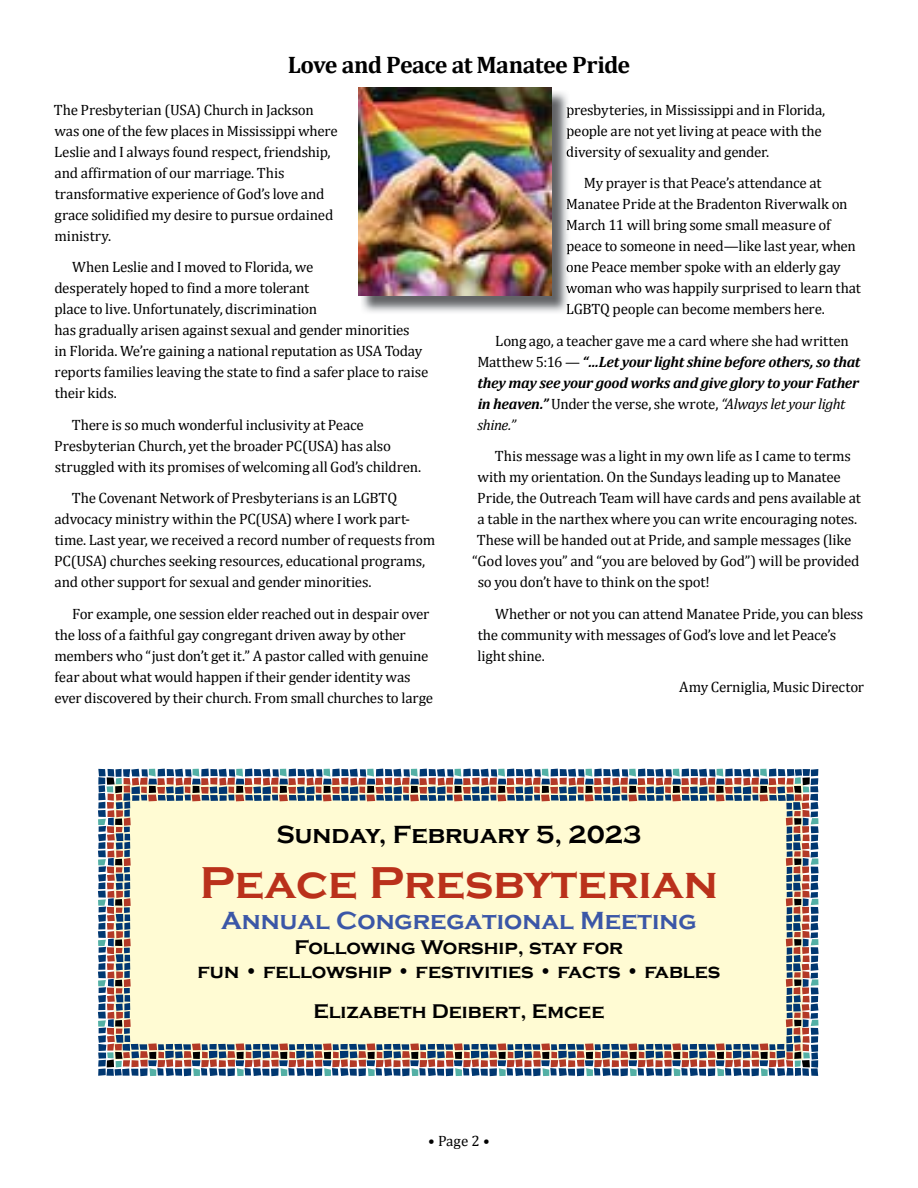
<style>
.page{position:relative;width:918px;height:1188px;background:#fff}
.page>*{position:absolute;margin:0;border:0;box-sizing:border-box;transform-origin:0 0}
.t1{font:700 45.9px "Copperplate Gothic";color:#ba311b}
.t2{font:700 25.5px "Copperplate Gothic";color:#3b57a7}
.t3{font:700 25.5px "Copperplate Gothic";color:#000}
.t4{font:700 24px "Cambria";letter-spacing:-.025em;color:#000}
.t5{font:700 20.4px/24.5px "Copperplate Gothic";color:#000;text-align:center}
.t6{font:15px/21px "Cambria";letter-spacing:-.015em;color:#000}
.t7{font:italic 700 15px/21px "Cambria";letter-spacing:-.025em;color:#000}
.s1{font-weight:400;font-style:normal}
.s2{font-weight:400}
</style>
<div class="page">
<img style="left:362px;top:90px;width:208px;height:224px">
<img style="left:567px;top:104px;width:3px;height:14px">
<img style="left:567px;top:125px;width:3px;height:14px">
<img style="left:567px;top:146px;width:3px;height:14px">
<svg style="left:567px;top:199px;width:3px;height:10px"></svg>
<svg style="left:567px;top:220px;width:3px;height:13px"></svg>
<svg style="left:567px;top:241px;width:3px;height:13px"></svg>
<svg style="left:567px;top:262px;width:3px;height:13px"></svg>
<svg style="left:566px;top:283px;width:4px;height:13px"></svg>
<svg style="left:567px;top:304px;width:3px;height:10px"></svg>
<img style="left:358px;top:88px;width:193px;height:208px">
<svg style="left:98px;top:769px;width:721px;height:307px"></svg>
<h3 class="t4" style="left:288px;top:50px;width:344px">Love and Peace at Manatee Pride</h3>
<p class="t6" style="left:54px;top:99px;width:285px">The Presbyterian (USA) Church in Jackson was one of the few places in Mississippi where Leslie and I always found respect, friendship, and affirmation of our marriage. This transformative experience of God’s love and grace solidified my desire to pursue ordained ministry.</p>
<p class="t6" style="left:54px;top:256px;width:375px;text-indent:18px">When Leslie and I moved to Florida, we<br>desperately hoped to find a more tolerant<br>place to live. Unfortunately, discrimination<br>has gradually arisen against sexual and gender minorities<br>in Florida. We’re gaining a national reputation as USA Today reports families leaving the state to find a safer place to raise their kids.</p>
<p class="t6" style="left:54px;top:414px;width:368px;text-indent:18px">There is so much wonderful inclusivity at Peace<br>Presbyterian Church, yet the broader PC(USA) has also struggled with its promises of welcoming all God’s children.</p>
<p class="t6" style="left:54px;top:487px;width:382px;text-indent:18px">The Covenant Network of Presbyterians is an LGBTQ advocacy ministry within the PC(USA) where I work part&shy;time. Last year, we received a record number of requests from PC(USA) churches seeking resources, educational programs, and other support for sexual and gender minorities.</p>
<p class="t6" style="left:54px;top:603px;width:380px;text-indent:18px">For example, one session elder reached out in despair over the loss of a faithful gay congregant driven away by other members who “just don’t get it.” A pastor called with genuine fear about what would happen if their gender identity was ever discovered by their church. From small churches to large</p>
<p class="t6" style="left:566px;top:99px;width:261px">presbyteries, in Mississippi and in Florida, people are not yet living at peace with the diversity of sexuality and gender.</p>
<p class="t6" style="left:566px;top:172px;width:297px;text-indent:18px">My prayer is that Peace’s attendance at Manatee Pride at the Bradenton Riverwalk on March 11 will bring some small measure of peace to someone in need—like last year, when one Peace member spoke with an elderly gay woman who was happily surprised to learn that LGBTQ people can become members here.</p>
<p class="t7" style="left:477px;top:330px;width:385px;text-indent:18px"><span class="s1">Long ago, a teacher gave me a card where she had written Matthew 5:16 —</span> “...Let your light shine before others, so that they may see your good works and give glory to your Father in heaven.” <span class="s1">Under the verse, she wrote,</span> <span class="s2">“Always let your light shine.”</span></p>
<p class="t6" style="left:495px;top:445px;width:358px">This message was a light in my own life as I came to terms</p>
<p class="t6" style="left:477px;top:466px;width:365px">with my orientation. On the Sundays leading up to Manatee</p>
<p class="t6" style="left:477px;top:487px;width:385px">Pride, the Outreach Team will have cards and pens available at</p>
<p class="t6" style="left:478px;top:508px;width:381px">a table in the narthex where you can write encouraging notes.</p>
<p class="t6" style="left:477px;top:529px;width:376px">These will be handed out at Pride, and sample messages (like</p>
<p class="t6" style="left:472px;top:550px;width:389px">“God loves you” and “you are beloved by God”) will be provided</p>
<p class="t6" style="left:478px;top:571px;width:234px">so you don’t have to think on the spot!</p>
<p class="t6" style="left:478px;top:603px;width:387px;text-indent:18px">Whether or not you can attend Manatee Pride, you can bless the community with messages of God’s love and let Peace’s light shine.</p>
<p class="t6" style="left:679px;top:676px;width:186px">Amy Cerniglia, Music Director</p>
<h2 class="t3" style="left:277px;top:821px;width:366px">Sunday, February 5, 2023</h2>
<h1 class="t1" style="left:200px;top:858px;width:520px">Peace Presbyterian</h1>
<h2 class="t2" style="left:221px;top:907px;width:477px">Annual Congregational Meeting</h2>
<h3 class="t5" style="left:198px;top:935px;width:524px">Following Worship, stay for<br>fun • fellowship • festivities • facts • fables</h3>
<h3 class="t5" style="left:313px;top:999px;width:293px">Elizabeth Deibert, Emcee</h3>
<p class="t6" style="left:428px;top:1130px;width:63px">• Page 2 •</p>
</div>
